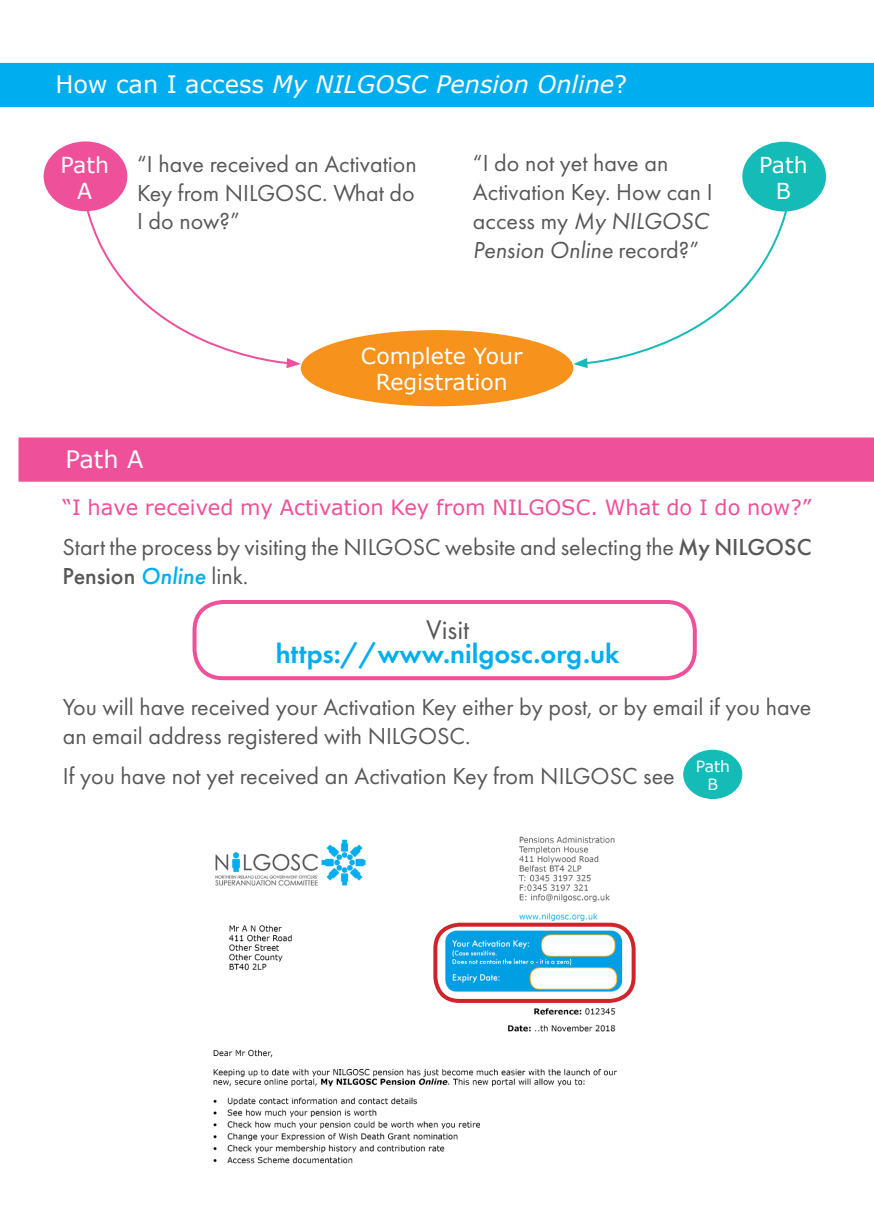
<style>
.page{position:relative;width:874px;height:1225px;background:#fff}
.page>*{position:absolute;margin:0;border:0;box-sizing:border-box;transform-origin:0 0}
.t1{font:600 28px "Futura PT";color:#00aeef}
.t2{font:28px "Futura PT";color:#57585a}
.t3{font:24px/28.8px "Futura PT";color:#57585a}
.t4{font:italic 24px "Verdana";color:#fff}
.t5{font:24px "Verdana";color:#fff}
.t6{font:22px/26.4px "Verdana";color:#fff;text-align:center}
.t7{font:21px "Verdana";color:#ef509a}
.t8{font:15.6px/18.6px "Verdana";color:#fff;text-align:center}
.s1{font-style:normal}
.s2{font-style:italic}
.s3{font-weight:500}
.s4{font-weight:500;font-style:italic;color:#00aeef}
</style>
<div class="page">
<div style="left:0;top:63px;width:873px;height:44px;background:#00adef"></div>
<div style="left:18px;top:437px;width:855px;height:45px;background:#ef509a"></div>
<div style="left:192px;top:600px;width:504px;height:80px;border:4px solid #ef509a;border-radius:28px"></div>
<svg style="left:83px;top:198px;width:217px;height:170px"></svg>
<svg style="left:573px;top:198px;width:217px;height:170px"></svg>
<div style="left:301px;top:331px;width:271px;height:74px;background:#f7931d;border-radius:50%"></div>
<div style="left:300px;top:330px;width:273px;height:76px;border:2px solid #f7931d;border-radius:50%"></div>
<div style="left:743px;top:143px;width:81px;height:67px;background:#15bbb7;border-radius:50%"></div>
<div style="left:742px;top:142px;width:83px;height:69px;border:2px solid #15bbb7;border-radius:50%"></div>
<div style="left:45px;top:142px;width:81px;height:68px;background:#ef509a;border-radius:50%"></div>
<div style="left:44px;top:141px;width:83px;height:70px;border:2px solid #ef509a;border-radius:50%"></div>
<img style="left:213px;top:836px;width:423px;height:328px">
<div style="left:433px;top:922px;width:202px;height:81px;border:4px solid #d1232a;border-radius:24px"></div>
<div style="left:683px;top:750px;width:58px;height:48px;background:#15bbb7;border-radius:50%"></div>
<div style="left:683px;top:749px;width:59px;height:50px;border:1px solid #15bbb7;border-radius:50%"></div>
<p class="t4" style="left:55px;top:68px;width:573px"><span class="s1">How can I access</span> My NILGOSC Pension Online<span class="s1">?</span></p>
<p class="t6" style="left:60px;top:151px;width:50px">Path<br>A</p>
<p class="t3" style="left:137px;top:149px;width:281px;text-align:justify">“I have received an Activation Key from NILGOSC. What do I do now?”</p>
<p class="t3" style="left:472px;top:149px;width:241px">“I do not yet have an<br>Activation Key. How can I access my <span class="s2">My NILGOSC<br>Pension Online</span> record?”</p>
<p class="t6" style="left:361px;top:342px;width:163px">Complete Your</p>
<p class="t6" style="left:375px;top:368px;width:133px">Registration</p>
<p class="t5" style="left:66px;top:443px;width:79px">Path A</p>
<p class="t6" style="left:758px;top:152px;width:50px">Path<br>B</p>
<p class="t7" style="left:62px;top:493px;width:750px">“I have received my Activation Key from NILGOSC. What do I do now?”</p>
<p class="t3" style="left:62px;top:532px;width:750px">Start the process by visiting the NILGOSC website and selecting the <span class="s3">My NILGOSC<br>Pension</span> <span class="s4">Online</span> link.</p>
<p class="t2" style="left:426px;top:613px;width:45px">Visit</p>
<p class="t1" style="left:275px;top:636px;width:345px">https://www.nilgosc.org.uk</p>
<p class="t3" style="left:63px;top:692px;width:749px">You will have received your Activation Key either by post, or by email if you have an email address registered with NILGOSC.</p>
<p class="t3" style="left:63px;top:761px;width:613px">If you have not yet received an Activation Key from NILGOSC see</p>
<p class="t8" style="left:695px;top:756px;width:36px">Path<br>B</p>
</div>
